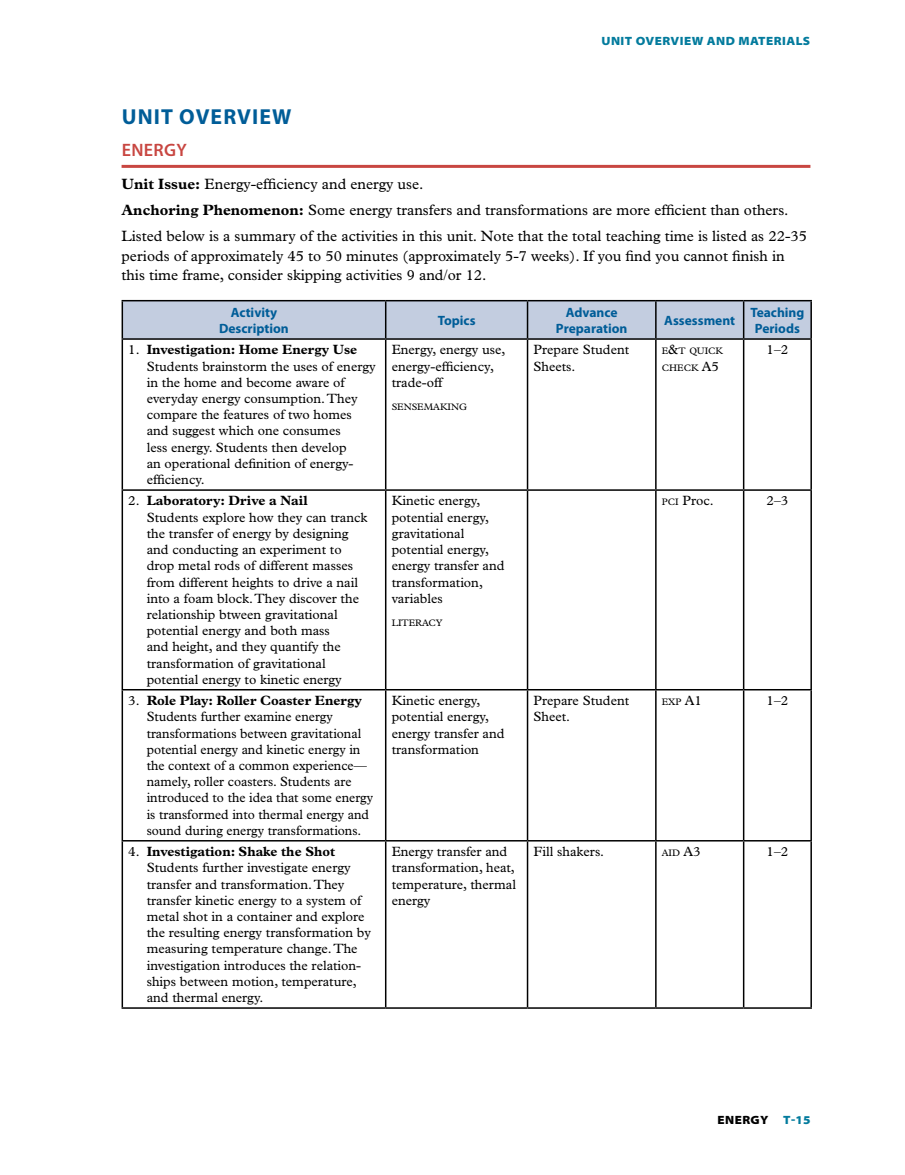
<style>
.page{position:relative;width:905px;height:1175px;background:#fff}
.page>*{position:absolute;margin:0;border:0;box-sizing:border-box;transform-origin:0 0}
.t1{font:700 21.75px "Myriad Pro";letter-spacing:.05em;color:#005d98}
.t2{font:600 18px "Myriad Pro";letter-spacing:.02em;color:#c84641}
.t3{font:15px/26.2px "Plantin Std";color:#000}
.t4{font:13.5px/16.2px "Plantin Std";color:#000}
.t5{font:700 13.5px/16.2px "Myriad Pro";color:#005d98;text-align:center}
.t6{font:900 semi-expanded 12px "Myriad Pro";letter-spacing:.035em;color:#037b9d}
.t7{font:900 semi-expanded 12px "Myriad Pro";letter-spacing:.035em;color:#000}
.t8{font:9.45px/16.2px "Plantin Std";color:#000}
.s1{font-weight:700}
.s2{font-size:13.5px}
.s3{font-size:9.45px}
.s4{color:#037b9d}
</style>
<div class="page">
<hr style="left:122px;top:165px;width:688px;height:3px;background:#c84641">
<div style="left:123px;top:301px;width:687px;height:37px;background:#c3cde0"></div>
<hr style="left:122px;top:300px;width:264px;height:1px;background:#000">
<hr style="left:122px;top:301px;width:1px;height:37px;background:#000">
<hr style="left:386px;top:300px;width:141px;height:1px;background:#000">
<hr style="left:385px;top:301px;width:1px;height:37px;background:#000">
<hr style="left:527px;top:300px;width:129px;height:1px;background:#000">
<hr style="left:526px;top:301px;width:2px;height:37px;background:#000">
<hr style="left:656px;top:300px;width:87px;height:1px;background:#000">
<hr style="left:655px;top:301px;width:1px;height:37px;background:#000">
<hr style="left:743px;top:300px;width:69px;height:1px;background:#000">
<hr style="left:742px;top:301px;width:2px;height:37px;background:#000">
<hr style="left:810px;top:301px;width:2px;height:37px;background:#000">
<hr style="left:122px;top:338px;width:264px;height:2px;background:#000">
<hr style="left:122px;top:340px;width:1px;height:149px;background:#000">
<hr style="left:386px;top:338px;width:141px;height:2px;background:#000">
<hr style="left:385px;top:340px;width:1px;height:149px;background:#000">
<hr style="left:527px;top:338px;width:129px;height:2px;background:#000">
<hr style="left:526px;top:340px;width:2px;height:149px;background:#000">
<hr style="left:656px;top:338px;width:87px;height:2px;background:#000">
<hr style="left:655px;top:340px;width:1px;height:149px;background:#000">
<hr style="left:743px;top:338px;width:69px;height:2px;background:#000">
<hr style="left:742px;top:340px;width:2px;height:149px;background:#000">
<hr style="left:810px;top:340px;width:2px;height:149px;background:#000">
<hr style="left:122px;top:489px;width:264px;height:2px;background:#000">
<hr style="left:122px;top:491px;width:1px;height:198px;background:#000">
<hr style="left:386px;top:489px;width:141px;height:2px;background:#000">
<hr style="left:385px;top:491px;width:1px;height:198px;background:#000">
<hr style="left:527px;top:489px;width:129px;height:2px;background:#000">
<hr style="left:526px;top:491px;width:2px;height:198px;background:#000">
<hr style="left:656px;top:489px;width:87px;height:2px;background:#000">
<hr style="left:655px;top:491px;width:1px;height:198px;background:#000">
<hr style="left:743px;top:489px;width:69px;height:2px;background:#000">
<hr style="left:742px;top:491px;width:2px;height:198px;background:#000">
<hr style="left:810px;top:491px;width:2px;height:198px;background:#000">
<hr style="left:122px;top:689px;width:264px;height:1px;background:#000">
<hr style="left:122px;top:690px;width:1px;height:150px;background:#000">
<hr style="left:386px;top:689px;width:141px;height:1px;background:#000">
<hr style="left:385px;top:690px;width:1px;height:150px;background:#000">
<hr style="left:527px;top:689px;width:129px;height:1px;background:#000">
<hr style="left:526px;top:690px;width:2px;height:150px;background:#000">
<hr style="left:656px;top:689px;width:87px;height:1px;background:#000">
<hr style="left:655px;top:690px;width:1px;height:150px;background:#000">
<hr style="left:743px;top:689px;width:69px;height:1px;background:#000">
<hr style="left:742px;top:690px;width:2px;height:150px;background:#000">
<hr style="left:810px;top:690px;width:2px;height:150px;background:#000">
<hr style="left:122px;top:840px;width:264px;height:1px;background:#000">
<hr style="left:122px;top:841px;width:1px;height:166px;background:#000">
<hr style="left:386px;top:840px;width:141px;height:1px;background:#000">
<hr style="left:385px;top:841px;width:1px;height:166px;background:#000">
<hr style="left:527px;top:840px;width:129px;height:1px;background:#000">
<hr style="left:526px;top:841px;width:2px;height:166px;background:#000">
<hr style="left:656px;top:840px;width:87px;height:1px;background:#000">
<hr style="left:655px;top:841px;width:1px;height:166px;background:#000">
<hr style="left:743px;top:840px;width:69px;height:1px;background:#000">
<hr style="left:742px;top:841px;width:2px;height:166px;background:#000">
<hr style="left:810px;top:841px;width:2px;height:166px;background:#000">
<hr style="left:122px;top:1007px;width:264px;height:1px;background:#000">
<hr style="left:386px;top:1007px;width:141px;height:1px;background:#000">
<hr style="left:527px;top:1007px;width:129px;height:1px;background:#000">
<hr style="left:656px;top:1007px;width:87px;height:1px;background:#000">
<hr style="left:743px;top:1007px;width:69px;height:1px;background:#000">
<p class="t6" style="left:601px;top:34px;width:210px">UNIT OVERVIEW AND MATERIALS</p>
<h1 class="t1" style="left:122px;top:105px;width:171px">UNIT OVERVIEW</h1>
<h2 class="t2" style="left:122px;top:140px;width:67px">ENERGY</h2>
<p class="t3" style="left:122px;top:171px;width:687px"><span class="s1">Unit Issue:</span> Energy-efficiency and energy use.<br><span class="s1">Anchoring Phenomenon:</span> Some energy transfers and transformations are more efficient than others.<br>Listed below is a summary of the activities in this unit. Note that the total teaching time is listed as 22-35</p>
<p class="t3" style="left:122px;top:246px;width:664px;line-height:19.5px">periods of approximately 45 to 50 minutes (approximately 5-7 weeks). If you find you cannot finish in this time frame, consider skipping activities 9 and/or 12.</p>
<p class="t5" style="left:219px;top:304px;width:71px">Activity<br>Description</p>
<p class="t5" style="left:437px;top:312px;width:39px">Topics</p>
<p class="t5" style="left:556px;top:304px;width:73px">Advance<br>Preparation</p>
<p class="t5" style="left:664px;top:312px;width:72px">Assessment</p>
<p class="t5" style="left:750px;top:304px;width:56px">Teaching<br>Periods</p>
<p class="t4" style="left:147px;top:342px;width:230px;text-indent:-18px">1. <span class="s1">Investigation: Home Energy Use<br></span>Students brainstorm the uses of energy in the home and become aware of everyday energy consumption. They compare the features of two homes and suggest which one consumes<br>less energy. Students then develop<br>an operational definition of energy&shy;efficiency.</p>
<p class="t4" style="left:392px;top:342px;width:115px">Energy, energy use, energy-efficiency, trade-off</p>
<p class="t4" style="left:533px;top:342px;width:97px">Prepare Student<br>Sheets.</p>
<p class="t8" style="left:662px;top:343px;width:63px">E<span class="s2">&amp;</span>T QUICK<br>CHECK <span class="s2">A5</span></p>
<p class="t4" style="left:766px;top:342px;width:23px">1–2</p>
<p class="t8" style="left:392px;top:398px;width:77px">SENSEMAKING</p>
<p class="t4" style="left:147px;top:493px;width:222px;text-indent:-18px">2. <span class="s1">Laboratory: Drive a Nail<br></span>Students explore how they can tranck the transfer of energy by designing and conducting an experiment to drop metal rods of different masses from different heights to drive a nail into a foam block. They discover the relationship btween gravitational potential energy and both mass<br>and height, and they quantify the transformation of gravitational potential energy to kinetic energy</p>
<p class="t4" style="left:391px;top:493px;width:114px">Kinetic energy, potential energy, gravitational potential energy, energy transfer and transformation, variables</p>
<p class="t8" style="left:392px;top:614px;width:53px">LITERACY</p>
<p class="t4" style="left:661px;top:493px;width:53px"><span class="s3">PCI</span> Proc.</p>
<p class="t4" style="left:766px;top:493px;width:23px">2–3</p>
<p class="t4" style="left:147px;top:692px;width:228px;text-indent:-18px">3. <span class="s1">Role Play: Roller Coaster Energy </span>Students further examine energy transformations between gravitational potential energy and kinetic energy in the context of a common experience— namely, roller coasters. Students are introduced to the idea that some energy is transformed into thermal energy and sound during energy transformations.</p>
<p class="t4" style="left:392px;top:692px;width:114px">Kinetic energy, potential energy, energy transfer and transformation</p>
<p class="t4" style="left:533px;top:692px;width:97px">Prepare Student<br>Sheet.</p>
<p class="t8" style="left:662px;top:694px;width:42px">EXP <span class="s2">A1</span></p>
<p class="t4" style="left:766px;top:692px;width:23px">1–2</p>
<p class="t4" style="left:147px;top:843px;width:226px;text-indent:-18px">4. <span class="s1">Investigation: Shake the Shot </span>Students further investigate energy transfer and transformation. They transfer kinetic energy to a system of metal shot in a container and explore the resulting energy transformation by measuring temperature change. The investigation introduces the relation&shy;ships between motion, temperature, and thermal energy.</p>
<p class="t4" style="left:391px;top:843px;width:126px">Energy transfer and transformation, heat, temperature, thermal energy</p>
<p class="t4" style="left:533px;top:843px;width:72px">Fill shakers.</p>
<p class="t8" style="left:662px;top:845px;width:40px">AID <span class="s2">A3</span></p>
<p class="t4" style="left:766px;top:843px;width:23px">1–2</p>
<p class="t7" style="left:717px;top:1113px;width:94px">ENERGY <span class="s4">T-15</span></p>
</div>
